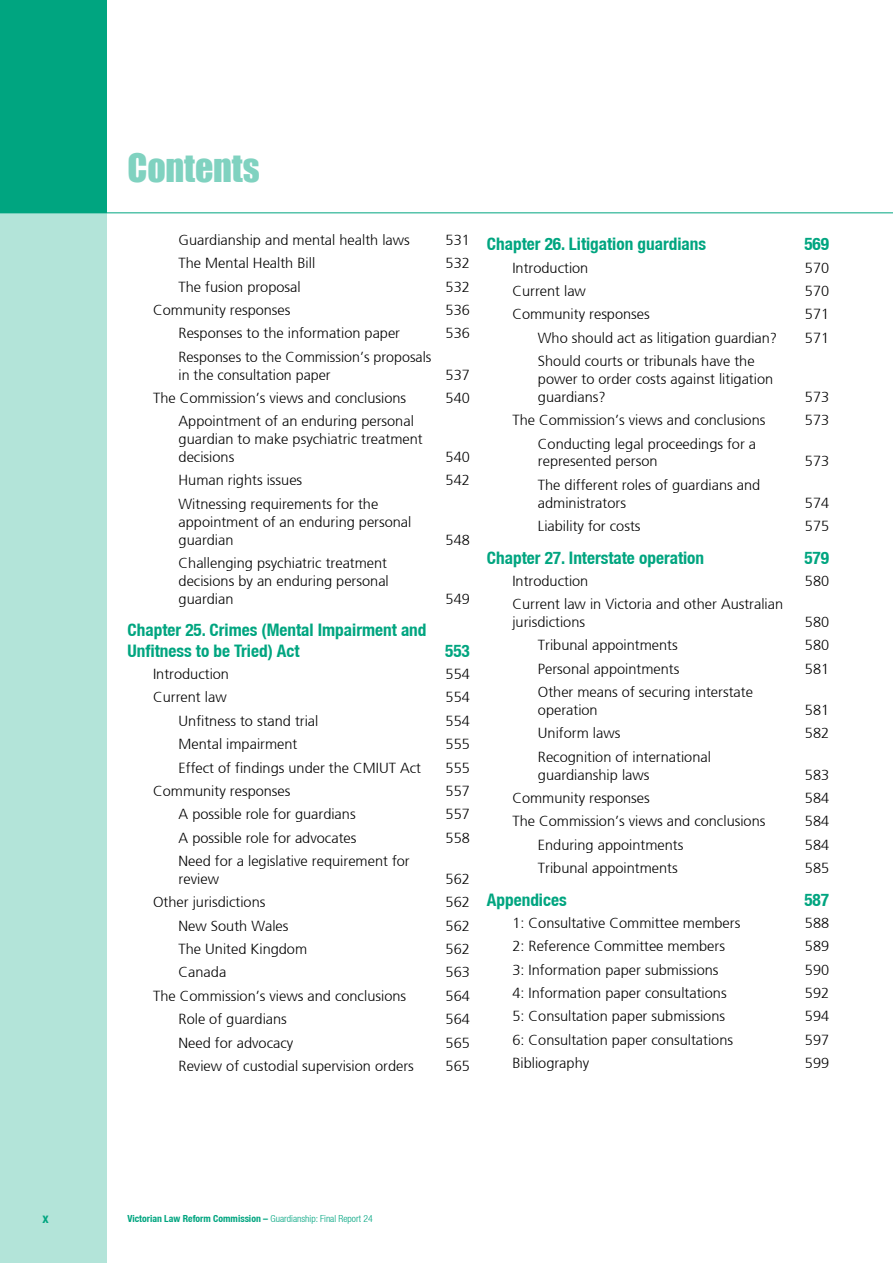
<style>
.page{position:relative;width:893px;height:1263px;background:#fff}
.page>*{position:absolute;margin:0;border:0;box-sizing:border-box;transform-origin:0 0}
.t1{font:36px "Impact";letter-spacing:-.005em;color:#80d2c0}
.t2{font:700 condensed 17.25px/20.7px "Helvetica Neue LT";color:#00a580}
.t3{font:300 14.55px/17.9px "Frutiger";color:#000}
.t4{font:700 condensed 13.5px "Helvetica Neue LT";color:#00a580}
.t5{font:700 condensed 9.75px "Helvetica Neue LT";color:#00a580}
.s1{font-weight:300}
</style>
<div class="page">
<div style="left:0;top:0;width:106px;height:1263px;background:#b3e4d9"></div>
<div style="left:0;top:0;width:106px;height:213px;background:#00a580"></div>
<hr style="left:0;top:213px;width:893px;height:1px;background:#00a580">
<h1 class="t1" style="left:128px;top:139px;width:134px">CONTENTS</h1>
<p class="t3" style="left:179px;top:231px;width:233px">Guardianship and mental health laws</p>
<p class="t3" style="left:446px;top:231px;width:26px">531</p>
<p class="t3" style="left:179px;top:254px;width:138px">The Mental Health Bill</p>
<p class="t3" style="left:446px;top:254px;width:26px">532</p>
<p class="t3" style="left:179px;top:278px;width:124px">The fusion proposal</p>
<p class="t3" style="left:446px;top:278px;width:26px">532</p>
<p class="t3" style="left:153px;top:301px;width:139px">Community responses</p>
<p class="t3" style="left:446px;top:301px;width:26px">536</p>
<p class="t3" style="left:179px;top:325px;width:223px">Responses to the information paper</p>
<p class="t3" style="left:446px;top:325px;width:26px">536</p>
<p class="t3" style="left:179px;top:348px;width:254px">Responses to the Commission’s proposals in the consultation paper</p>
<p class="t3" style="left:446px;top:366px;width:26px">537</p>
<p class="t3" style="left:153px;top:389px;width:255px">The Commission’s views and conclusions</p>
<p class="t3" style="left:446px;top:389px;width:26px">540</p>
<p class="t3" style="left:179px;top:413px;width:246px">Appointment of an enduring personal guardian to make psychiatric treatment decisions</p>
<p class="t3" style="left:446px;top:448px;width:26px">540</p>
<p class="t3" style="left:179px;top:472px;width:125px">Human rights issues</p>
<p class="t3" style="left:446px;top:472px;width:26px">542</p>
<p class="t3" style="left:179px;top:495px;width:234px">Witnessing requirements for the appointment of an enduring personal guardian</p>
<p class="t3" style="left:446px;top:531px;width:26px">548</p>
<p class="t3" style="left:179px;top:554px;width:212px;text-align:justify">Challenging psychiatric treatment decisions by an enduring personal guardian</p>
<p class="t2" style="left:128px;top:619px;width:300px">Chapter 25. Crimes (Mental Impairment and<br>Unfitness to be Tried) Act</p>
<p class="t3" style="left:446px;top:590px;width:26px">549</p>
<p class="t2" style="left:445px;top:640px;width:26px">553</p>
<p class="t3" style="left:153px;top:665px;width:77px">Introduction</p>
<p class="t3" style="left:446px;top:665px;width:26px">554</p>
<p class="t3" style="left:153px;top:689px;width:75px">Current law</p>
<p class="t3" style="left:446px;top:689px;width:26px">554</p>
<p class="t3" style="left:179px;top:712px;width:141px">Unfitness to stand trial</p>
<p class="t3" style="left:446px;top:712px;width:26px">554</p>
<p class="t3" style="left:179px;top:735px;width:120px">Mental impairment</p>
<p class="t3" style="left:446px;top:735px;width:26px">555</p>
<p class="t3" style="left:179px;top:759px;width:244px">Effect of findings under the CMIUT Act</p>
<p class="t3" style="left:446px;top:759px;width:26px">555</p>
<p class="t3" style="left:153px;top:782px;width:139px">Community responses</p>
<p class="t3" style="left:446px;top:782px;width:26px">557</p>
<p class="t3" style="left:179px;top:805px;width:179px">A possible role for guardians</p>
<p class="t3" style="left:446px;top:805px;width:26px">557</p>
<p class="t3" style="left:179px;top:829px;width:179px">A possible role for advocates</p>
<p class="t3" style="left:446px;top:829px;width:26px">558</p>
<p class="t3" style="left:179px;top:852px;width:233px">Need for a legislative requirement for review</p>
<p class="t3" style="left:446px;top:870px;width:26px">562</p>
<p class="t3" style="left:153px;top:893px;width:114px">Other jurisdictions</p>
<p class="t3" style="left:446px;top:893px;width:26px">562</p>
<p class="t3" style="left:179px;top:917px;width:111px">New South Wales</p>
<p class="t3" style="left:446px;top:917px;width:26px">562</p>
<p class="t3" style="left:179px;top:940px;width:130px">The United Kingdom</p>
<p class="t3" style="left:446px;top:940px;width:26px">562</p>
<p class="t3" style="left:179px;top:964px;width:49px">Canada</p>
<p class="t3" style="left:446px;top:964px;width:26px">563</p>
<p class="t3" style="left:153px;top:987px;width:255px">The Commission’s views and conclusions</p>
<p class="t3" style="left:446px;top:987px;width:26px">564</p>
<p class="t3" style="left:179px;top:1010px;width:110px">Role of guardians</p>
<p class="t3" style="left:446px;top:1010px;width:26px">564</p>
<p class="t3" style="left:179px;top:1034px;width:116px">Need for advocacy</p>
<p class="t3" style="left:446px;top:1034px;width:26px">565</p>
<p class="t3" style="left:179px;top:1057px;width:237px">Review of custodial supervision orders</p>
<p class="t3" style="left:446px;top:1057px;width:26px">565</p>
<p class="t2" style="left:487px;top:234px;width:221px">Chapter 26. Litigation guardians</p>
<p class="t2" style="left:804px;top:234px;width:26px">569</p>
<p class="t3" style="left:512px;top:259px;width:77px">Introduction</p>
<p class="t3" style="left:805px;top:259px;width:26px">570</p>
<p class="t3" style="left:512px;top:282px;width:75px">Current law</p>
<p class="t3" style="left:805px;top:282px;width:26px">570</p>
<p class="t3" style="left:512px;top:306px;width:139px">Community responses</p>
<p class="t3" style="left:805px;top:306px;width:26px">571</p>
<p class="t3" style="left:538px;top:329px;width:241px">Who should act as litigation guardian?</p>
<p class="t3" style="left:805px;top:329px;width:26px">571</p>
<p class="t3" style="left:538px;top:352px;width:237px">Should courts or tribunals have the power to order costs against litigation guardians?</p>
<p class="t3" style="left:805px;top:388px;width:26px">573</p>
<p class="t3" style="left:512px;top:411px;width:255px">The Commission’s views and conclusions</p>
<p class="t3" style="left:805px;top:411px;width:26px">573</p>
<p class="t3" style="left:538px;top:435px;width:220px">Conducting legal proceedings for a represented person</p>
<p class="t3" style="left:805px;top:453px;width:26px">573</p>
<p class="t3" style="left:538px;top:476px;width:224px">The different roles of guardians and administrators</p>
<p class="t3" style="left:805px;top:494px;width:26px">574</p>
<p class="t3" style="left:538px;top:517px;width:104px">Liability for costs</p>
<p class="t3" style="left:805px;top:517px;width:26px">575</p>
<p class="t2" style="left:487px;top:547px;width:219px">Chapter 27. Interstate operation</p>
<p class="t2" style="left:804px;top:547px;width:26px">579</p>
<p class="t3" style="left:512px;top:572px;width:77px">Introduction</p>
<p class="t3" style="left:805px;top:572px;width:26px">580</p>
<p class="t3" style="left:512px;top:595px;width:272px">Current law in Victoria and other Australian jurisdictions</p>
<p class="t3" style="left:805px;top:613px;width:26px">580</p>
<p class="t3" style="left:538px;top:637px;width:141px">Tribunal appointments</p>
<p class="t3" style="left:805px;top:637px;width:26px">580</p>
<p class="t3" style="left:538px;top:660px;width:143px">Personal appointments</p>
<p class="t3" style="left:805px;top:660px;width:26px">581</p>
<p class="t3" style="left:538px;top:683px;width:217px">Other means of securing interstate operation</p>
<p class="t3" style="left:805px;top:701px;width:26px">581</p>
<p class="t3" style="left:538px;top:725px;width:84px">Uniform laws</p>
<p class="t3" style="left:805px;top:725px;width:26px">582</p>
<p class="t3" style="left:538px;top:748px;width:175px">Recognition of international guardianship laws</p>
<p class="t3" style="left:805px;top:766px;width:26px">583</p>
<p class="t3" style="left:512px;top:789px;width:139px">Community responses</p>
<p class="t3" style="left:805px;top:789px;width:26px">584</p>
<p class="t3" style="left:512px;top:813px;width:255px">The Commission’s views and conclusions</p>
<p class="t3" style="left:805px;top:813px;width:26px">584</p>
<p class="t3" style="left:538px;top:836px;width:147px">Enduring appointments</p>
<p class="t3" style="left:805px;top:836px;width:26px">584</p>
<p class="t3" style="left:538px;top:859px;width:141px">Tribunal appointments</p>
<p class="t3" style="left:805px;top:859px;width:26px">585</p>
<p class="t2" style="left:487px;top:889px;width:81px">Appendices</p>
<p class="t2" style="left:804px;top:889px;width:26px">587</p>
<p class="t3" style="left:512px;top:914px;width:229px">1: Consultative Committee members</p>
<p class="t3" style="left:805px;top:914px;width:26px">588</p>
<p class="t3" style="left:512px;top:937px;width:214px">2: Reference Committee members</p>
<p class="t3" style="left:805px;top:937px;width:26px">589</p>
<p class="t3" style="left:512px;top:961px;width:208px">3: Information paper submissions</p>
<p class="t3" style="left:805px;top:961px;width:26px">590</p>
<p class="t3" style="left:512px;top:984px;width:216px">4: Information paper consultations</p>
<p class="t3" style="left:805px;top:984px;width:26px">592</p>
<p class="t3" style="left:512px;top:1007px;width:214px">5: Consultation paper submissions</p>
<p class="t3" style="left:805px;top:1007px;width:26px">594</p>
<p class="t3" style="left:512px;top:1031px;width:222px">6: Consultation paper consultations</p>
<p class="t3" style="left:805px;top:1031px;width:26px">597</p>
<p class="t3" style="left:512px;top:1054px;width:78px">Bibliography</p>
<p class="t3" style="left:805px;top:1054px;width:26px">599</p>
<p class="t4" style="left:43px;top:1210px;width:8px">x</p>
<p class="t5" style="left:128px;top:1213px;width:247px">Victorian Law Reform Commission – <span class="s1">Guardianship: Final Report 24</span></p>
</div>
